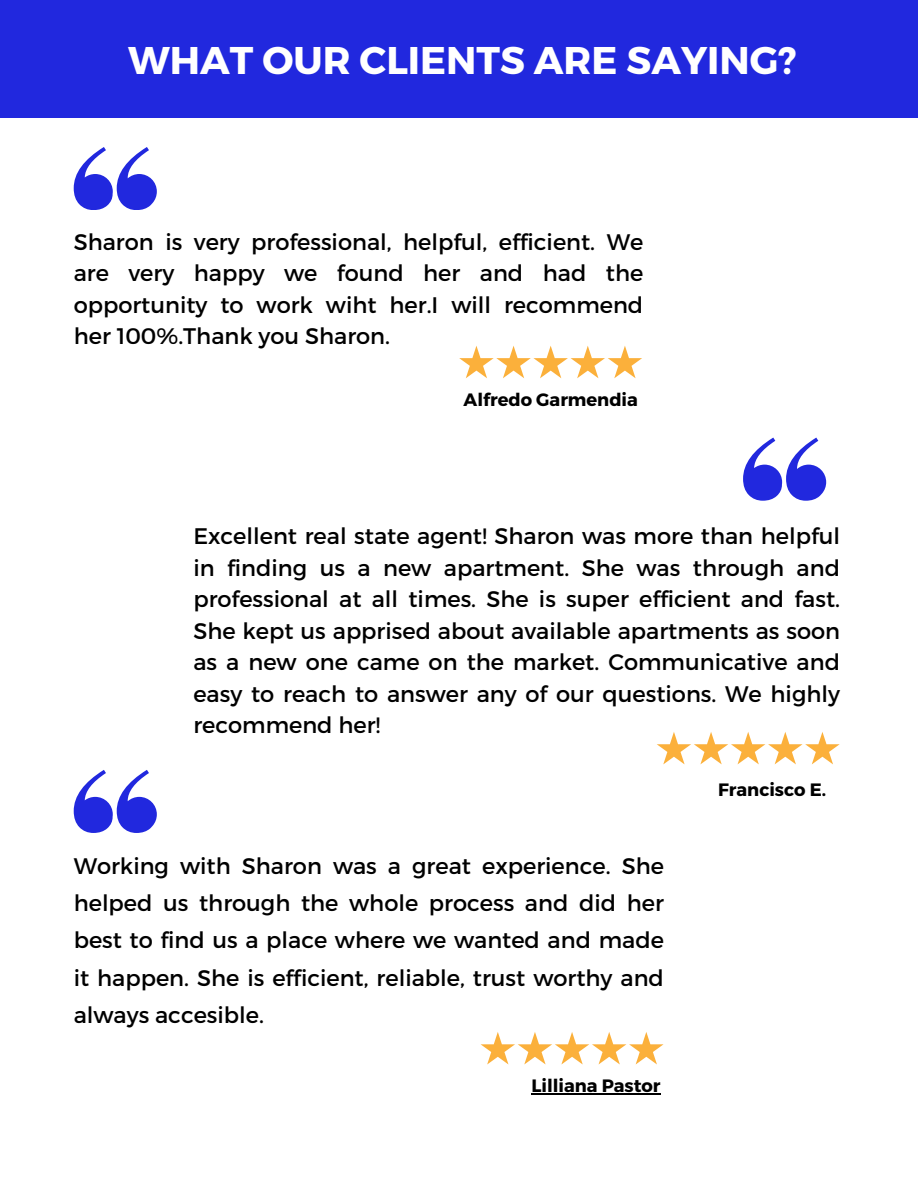
<style>
.page{position:relative;width:918px;height:1188px;background:#fff}
.page>*{position:absolute;margin:0;border:0;box-sizing:border-box;transform-origin:0 0}
.t1{font:700 38.55px "Montserrat";color:#fff}
.t2{font:22.5px/31.5px "Montserrat";color:#000;text-align:justify}
.t3{font:700 17.85px "Montserrat";color:#000}
</style>
<div class="page">
<div style="left:0;top:0;width:918px;height:117px;background:#2128de"></div>
<svg style="left:74px;top:147px;width:83px;height:63px"></svg>
<svg style="left:459px;top:346px;width:183px;height:32px"></svg>
<svg style="left:743px;top:438px;width:83px;height:63px"></svg>
<svg style="left:657px;top:732px;width:183px;height:32px"></svg>
<svg style="left:74px;top:770px;width:83px;height:63px"></svg>
<svg style="left:481px;top:1032px;width:183px;height:32px"></svg>
<hr style="left:531px;top:1093px;width:130px;height:1px;background:#000">
<p class="t1" style="left:128px;top:35px;width:670px">WHAT OUR CLIENTS ARE SAYING?</p>
<h1 class="t2" style="left:74px;top:225px;width:571px">Sharon is very professional, helpful, efficient. We are very happy we found her and had the opportunity to work wiht her.I will recommend her 100%.Thank you Sharon.</h1>
<h2 class="t3" style="left:464px;top:388px;width:176px">Alfredo Garmendia</h2>
<p class="t2" style="left:193px;top:520px;width:648px">Excellent real state agent! Sharon was more than helpful in finding us a new apartment. She was through and professional at all times. She is super efficient and fast.<br>She kept us apprised about available apartments as soon as a new one came on the market. Communicative and easy to reach to answer any of our questions. We highly recommend her!</p>
<p class="t2" style="left:74px;top:846px;width:592px;line-height:37.2px">Working with Sharon was a great experience. She helped us through the whole process and did her best to find us a place where we wanted and made it happen. She is efficient, reliable, trust worthy and always accesible.</p>
<p class="t3" style="left:531px;top:1074px;width:131px">Lilliana Pastor</p>
<p class="t3" style="left:718px;top:779px;width:110px">Francisco E.</p>
</div>
